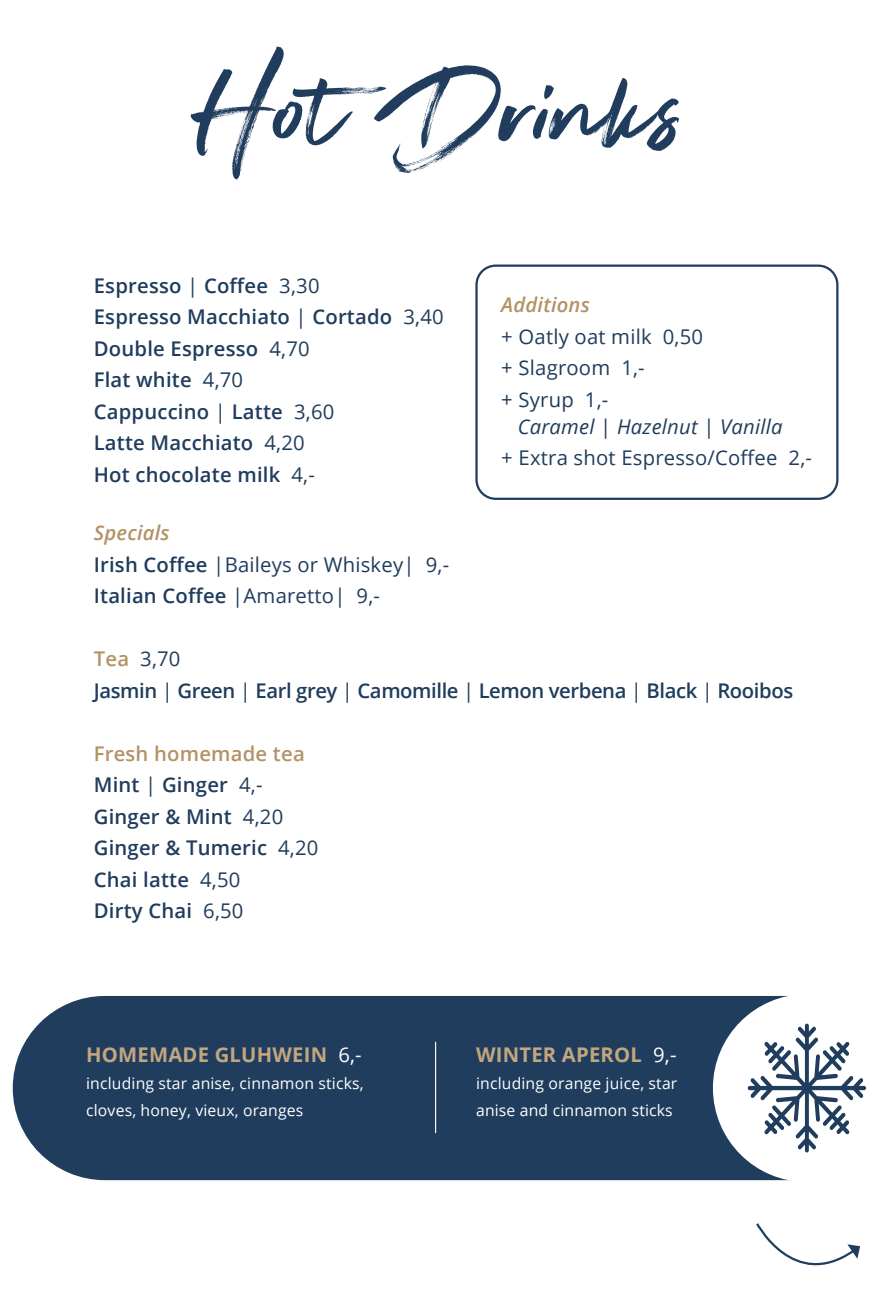
<style>
.page{position:relative;width:887px;height:1295px;background:#fff}
.page>*{position:absolute;margin:0;border:0;box-sizing:border-box;transform-origin:0 0}
.t1{font:130.5px "Super Fly Two";letter-spacing:.01em;color:#203d5d}
.t2{font:600 20.25px "Open Sans";letter-spacing:.01em;color:#203d5d}
.t3{font:20.25px "Open Sans";letter-spacing:.01em;color:#203d5d}
.t4{font:600 20.25px "Open Sans";letter-spacing:-.02em;color:#203d5d}
.t5{font:700 20.25px "Open Sans";letter-spacing:.01em;color:#c2a680}
.t6{font:italic 20.25px "Open Sans";letter-spacing:.01em;color:#203d5d}
.t7{font:italic 600 20.25px "Open Sans";letter-spacing:.01em;color:#b39265}
.t8{font:600 20.25px "Open Sans";letter-spacing:.01em;color:#b39265}
.t9{font:15.75px/27px "Open Sans";letter-spacing:.01em;color:#fff}
.s1{font-weight:400}
.s2{font-weight:600}
.s3{font-style:normal}
.s4{font-weight:600;color:#b39265}
.s5{font-weight:400;color:#fff}
</style>
<div class="page">
<svg style="left:756px;top:1223px;width:104px;height:43px"></svg>
<div style="left:475px;top:264px;width:363px;height:236px;border:2px solid #203d5d;border-radius:19px"></div>
<div style="left:13px;top:996px;width:700px;height:184px;background:#203d5d"></div>
<svg style="left:713px;top:996px;width:153px;height:185px"></svg>
<hr style="left:435px;top:1042px;width:1px;height:91px;background:#fff">
<p class="t1" style="left:200px;top:34px;width:488px">Hot Drinks</p>
<p class="t2" style="left:94px;top:271px;width:227px">Espresso <span class="s1">|</span> Coffee <span class="s1">3,30</span></p>
<p class="t2" style="left:94px;top:303px;width:351px">Espresso Macchiato <span class="s1">|</span> Cortado <span class="s1">3,40</span></p>
<p class="t2" style="left:94px;top:334px;width:217px">Double Espresso <span class="s1">4,70</span></p>
<p class="t2" style="left:94px;top:366px;width:151px">Flat white <span class="s1">4,70</span></p>
<p class="t2" style="left:94px;top:397px;width:242px">Cappuccino <span class="s1">|</span> Latte <span class="s1">3,60</span></p>
<p class="t2" style="left:94px;top:429px;width:212px">Latte Macchiato <span class="s1">4,20</span></p>
<p class="t2" style="left:94px;top:460px;width:223px">Hot chocolate milk <span class="s1">4,-</span></p>
<p class="t7" style="left:94px;top:519px;width:77px">Specials</p>
<p class="t3" style="left:94px;top:550px;width:357px"><span class="s2">Irish Coffee</span> |Baileys or Whiskey| 9,-</p>
<p class="t2" style="left:94px;top:582px;width:288px">Italian Coffee <span class="s1">|Amaretto| 9,-</span></p>
<p class="t7" style="left:501px;top:291px;width:90px">Additions</p>
<p class="t3" style="left:501px;top:323px;width:203px">+ Oatly oat milk 0,50</p>
<p class="t3" style="left:501px;top:354px;width:145px">+ Slagroom 1,-</p>
<p class="t3" style="left:501px;top:386px;width:109px">+ Syrup 1,-</p>
<p class="t6" style="left:517px;top:413px;width:266px">Caramel <span class="s3">|</span> Hazelnut <span class="s3">|</span> Vanilla</p>
<p class="t3" style="left:501px;top:444px;width:312px">+ Extra shot Espresso/Coffee 2,-</p>
<p class="t3" style="left:94px;top:645px;width:88px"><span class="s4">Tea</span> 3,70</p>
<p class="t4" style="left:94px;top:676px;width:701px">Jasmin <span class="s1">|</span> Green <span class="s1">|</span> Earl grey <span class="s1">|</span> Camomille <span class="s1">|</span> Lemon verbena <span class="s1">|</span> Black <span class="s1">|</span> Rooibos</p>
<p class="t8" style="left:94px;top:739px;width:212px">Fresh homemade tea</p>
<p class="t2" style="left:94px;top:771px;width:170px">Mint <span class="s1">|</span> Ginger <span class="s1">4,-</span></p>
<p class="t2" style="left:94px;top:802px;width:191px">Ginger &amp; Mint <span class="s1">4,20</span></p>
<p class="t2" style="left:94px;top:834px;width:226px">Ginger &amp; Tumeric <span class="s1">4,20</span></p>
<p class="t2" style="left:94px;top:865px;width:148px">Chai latte <span class="s1">4,50</span></p>
<p class="t2" style="left:94px;top:897px;width:151px">Dirty Chai <span class="s1">6,50</span></p>
<p class="t5" style="left:86px;top:1040px;width:277px">HOMEMADE GLUHWEIN <span class="s5">6,-</span></p>
<p class="t9" style="left:86px;top:1069px;width:279px">including star anise, cinnamon sticks, cloves, honey, vieux, oranges</p>
<p class="t5" style="left:476px;top:1040px;width:202px">WINTER APEROL <span class="s5">9,-</span></p>
<p class="t9" style="left:476px;top:1069px;width:203px">including orange juice, star anise and cinnamon sticks</p>
</div>
